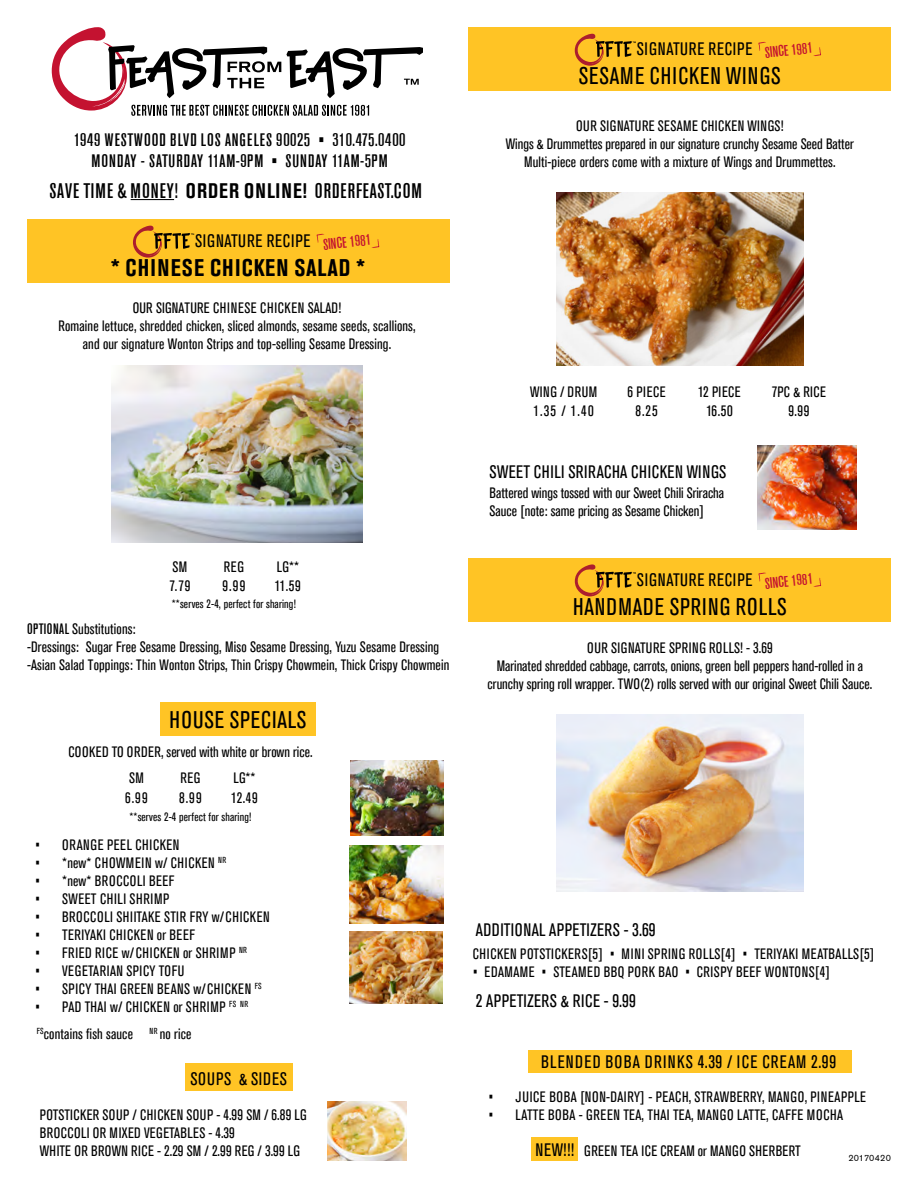
<style>
.page{position:relative;width:918px;height:1188px;background:#fff}
.page>*{position:absolute;margin:0;border:0;box-sizing:border-box;transform-origin:0 0}
.t1{font:condensed 24px "Akzidenz Grotesk Std";letter-spacing:.035em;color:#000}
.t2{font:700 condensed 24px "Akzidenz Grotesk Std";letter-spacing:.05em;color:#000}
.t3{font:500 condensed 21px "Akzidenz Grotesk Std";letter-spacing:.045em;color:#000}
.t4{font:condensed 18px "Akzidenz Grotesk Std";letter-spacing:.035em;color:#000}
.t5{font:500 condensed 18px/21px "Akzidenz Grotesk Std";letter-spacing:.045em;color:#000;text-align:center}
.t6{font:condensed 18px "Akzidenz Grotesk Std";letter-spacing:.06em;color:#000}
.t7{font:500 condensed 15.3px "Akzidenz Grotesk Std";color:#c41230}
.t8{font:condensed 15px/18px "Akzidenz Grotesk Std";letter-spacing:.01em;color:#000}
.t9{font:condensed 15px "Akzidenz Grotesk Std";letter-spacing:.03em;color:#000}
.t10{font:condensed 15px "Akzidenz Grotesk Std";letter-spacing:.04em;color:#000}
.t11{font:condensed 12px "Akzidenz Grotesk Std";letter-spacing:.01em;color:#000}
.t12{font:9px "Akzidenz Grotesk Std";letter-spacing:.025em;color:#000}
.s1{font-weight:700}
.s2{font-weight:500}
.s3{font-size:18px}
</style>
<div class="page">
<img style="left:350px;top:760px;width:94px;height:76px">
<img style="left:350px;top:845px;width:93px;height:78px">
<img style="left:349px;top:931px;width:94px;height:72px">
<img style="left:557px;top:715px;width:246px;height:176px">
<div style="left:185px;top:1064px;width:108px;height:27px;background:#ffc425"></div>
<img style="left:327px;top:1101px;width:80px;height:60px">
<img style="left:758px;top:446px;width:98px;height:84px">
<img style="left:556px;top:192px;width:247px;height:174px">
<img style="left:112px;top:366px;width:250px;height:177px">
<svg style="left:52px;top:27px;width:371px;height:89px"></svg>
<hr style="left:131px;top:199px;width:43px;height:1px;background:#000">
<div style="left:528px;top:1050px;width:324px;height:22px;background:#ffc425"></div>
<div style="left:531px;top:1137px;width:47px;height:24px;background:#ffc425"></div>
<div style="left:469px;top:27px;width:422px;height:64px;background:#ffc425"></div>
<svg style="left:575px;top:34px;width:61px;height:32px"></svg>
<svg style="left:758px;top:42px;width:8px;height:9px"></svg>
<svg style="left:813px;top:47px;width:8px;height:9px"></svg>
<div style="left:469px;top:558px;width:422px;height:63px;background:#ffc425"></div>
<svg style="left:575px;top:564px;width:61px;height:32px"></svg>
<svg style="left:758px;top:572px;width:8px;height:10px"></svg>
<svg style="left:813px;top:578px;width:8px;height:9px"></svg>
<div style="left:27px;top:219px;width:422px;height:64px;background:#ffc425"></div>
<svg style="left:133px;top:226px;width:61px;height:32px"></svg>
<svg style="left:317px;top:234px;width:8px;height:9px"></svg>
<svg style="left:371px;top:239px;width:8px;height:9px"></svg>
<div style="left:160px;top:702px;width:156px;height:33px;background:#ffc425"></div>
<p class="t5" style="left:74px;top:130px;width:333px">1949 WESTWOOD BLVD LOS ANGELES 90025 • 310.475.0400<br>MONDAY - SATURDAY 11AM-9PM • SUNDAY 11AM-5PM</p>
<h2 class="t3" style="left:50px;top:179px;width:273px">SAVE TIME &amp; MONEY! <span class="s1">oRDER ONLINE!</span> ORDER</h2>
<h2 class="t3" style="left:356px;top:179px;width:10px">FEAST</h2>
<h2 class="t3" style="left:391px;top:179px;width:22px">.COM</h2>
<p class="t4" style="left:165px;top:231px;width:7px">signature</p>
<p class="t4" style="left:267px;top:231px;width:46px">RECIPE</p>
<h1 class="t2" style="left:111px;top:254px;width:256px">* CHINESE CHICKEN SALAD *</h1>
<p class="t7" style="left:322px;top:236px;width:50px;rotate:-6deg">SINCE 1981</p>
<p class="t8" style="left:58px;top:299px;width:359px;text-align:center">OUR SIGNATURE CHINESE CHICKEN SALAD!<br>Romaine lettuce, shredded chicken, sliced almonds, sesame seeds, scallions, and our signature Wonton Strips and top-selling Sesame Dressing.</p>
<p class="t8" style="left:173px;top:558px;width:16px">SM</p>
<p class="t8" style="left:224px;top:558px;width:21px">REG</p>
<p class="t8" style="left:277px;top:558px;width:24px">LG**</p>
<p class="t8" style="left:169px;top:577px;width:23px">7.79</p>
<p class="t8" style="left:223px;top:577px;width:24px">9.99</p>
<p class="t8" style="left:275px;top:577px;width:27px">11.59</p>
<p class="t11" style="left:172px;top:597px;width:126px">**serves 2-4, perfect for sharing!</p>
<p class="t8" style="left:27px;top:620px;width:424px"><span class="s2">OPTIONAL</span> Substitutions:<br>-Dressings: Sugar Free Sesame Dressing, Miso Sesame Dressing, Yuzu Sesame Dressing -Asian Salad Toppings: Thin Wonton Strips, Thin Crispy Chowmein, Thick Crispy Chowmein</p>
<h1 class="t1" style="left:170px;top:706px;width:11px">housespecials</h1>
<p class="t8" style="left:68px;top:743px;width:246px">COOKED TO ORDER, served with white or brown rice.</p>
<p class="t8" style="left:129px;top:769px;width:16px">SM</p>
<p class="t8" style="left:181px;top:769px;width:21px">REG</p>
<p class="t8" style="left:233px;top:769px;width:24px">LG**</p>
<p class="t8" style="left:125px;top:789px;width:24px">6.99</p>
<p class="t8" style="left:179px;top:789px;width:24px">8.99</p>
<p class="t8" style="left:231px;top:789px;width:28px">12.49</p>
<p class="t11" style="left:129px;top:810px;width:123px">**serves 2-4 perfect for sharing!</p>
<p class="t9" style="left:35px;top:837px;width:146px">• ORANGE PEEL CHICKEN</p>
<p class="t9" style="left:35px;top:855px;width:193px">• *new* CHOWMEIN w/ CHICKEN <sup>NR</sup></p>
<p class="t9" style="left:35px;top:873px;width:141px">• *new* BROCCOLI BEEF</p>
<p class="t9" style="left:35px;top:891px;width:136px">• SWEET CHILI SHRIMP</p>
<p class="t9" style="left:35px;top:909px;width:236px">• BROCCOLI SHIITAKE STIR FRY w/CHICKEN</p>
<p class="t9" style="left:35px;top:927px;width:161px">• TERIYAKI CHICKEN or BEEF</p>
<p class="t9" style="left:35px;top:945px;width:213px">• FRIED RICE w/CHICKEN or SHRIMP <sup>NR</sup></p>
<p class="t9" style="left:35px;top:963px;width:151px">• VEGETARIAN SPICY TOFU</p>
<p class="t9" style="left:35px;top:981px;width:228px">• SPICY THAI GREEN BEANS w/CHICKEN <sup>FS</sup></p>
<p class="t9" style="left:35px;top:999px;width:215px">• PAD THAI w/ CHICKEN or SHRIMP <sup>FS</sup> <sup>NR</sup></p>
<p class="t8" style="left:37px;top:1025px;width:156px"><sup>FS</sup>contains fish sauce <sup>NR</sup> no rice</p>
<p class="t4" style="left:191px;top:1068px;width:65px">SOUPS &amp; sides</p>
<p class="t8" style="left:40px;top:1106px;width:268px">POTSTICKER SOUP / CHICKEN SOUP - 4.99 SM / 6.89 LG<br>BROCCOLI OR MIXED VEGETABLES - 4.39<br>WHITE OR BROWN RICE - 2.29 SM / 2.99 REG / 3.99 LG</p>
<p class="t4" style="left:607px;top:39px;width:7px">signature</p>
<p class="t4" style="left:709px;top:39px;width:46px">RECIPE</p>
<h1 class="t1" style="left:579px;top:62px;width:203px">SESAME CHICKEN WINGS</h1>
<p class="t7" style="left:764px;top:44px;width:50px;rotate:-6deg">SINCE 1981</p>
<p class="t8" style="left:506px;top:117px;width:349px;text-align:center">OUR SIGNATURE SESAME CHICKEN WINGS!<br>Wings &amp; Drummettes prepared in our signature crunchy Sesame Seed Batter<br>Multi-piece orders come with a mixture of Wings and Drummettes.</p>
<p class="t10" style="left:530px;top:383px;width:69px">WING / DRUM</p>
<p class="t8" style="left:627px;top:383px;width:40px">6 PIECE</p>
<p class="t8" style="left:698px;top:383px;width:44px">12 PIECE</p>
<p class="t8" style="left:772px;top:383px;width:56px">7PC &amp; RICE</p>
<p class="t8" style="left:534px;top:402px;width:62px">1.35 / 1.40</p>
<p class="t8" style="left:635px;top:402px;width:24px">8.25</p>
<p class="t8" style="left:706px;top:402px;width:28px">16.50</p>
<p class="t8" style="left:788px;top:402px;width:23px">9.99</p>
<p class="t4" style="left:490px;top:462px;width:238px">SWEET CHILI SRIRACHA CHICKEN WINGS</p>
<p class="t8" style="left:490px;top:484px;width:236px">Battered wings tossed with our Sweet Chili Sriracha<br>Sauce [note: same pricing as Sesame Chicken]</p>
<p class="t4" style="left:607px;top:570px;width:7px">signature</p>
<p class="t4" style="left:709px;top:570px;width:46px">RECIPE</p>
<h1 class="t1" style="left:573px;top:593px;width:12px">handmadespringrolls</h1>
<p class="t7" style="left:764px;top:575px;width:50px;rotate:-6deg">SINCE 1981</p>
<p class="t8" style="left:488px;top:639px;width:386px;text-align:center">OUR SIGNATURE SPRING ROLLS! - 3.69<br>Marinated shredded cabbage, carrots, onions, green bell peppers hand-rolled in a crunchy spring roll wrapper. TWO(2) rolls served with our original Sweet Chili Sauce.</p>
<p class="t4" style="left:476px;top:920px;width:181px">ADDITIONAL APPETIZERS - 3.69</p>
<p class="t9" style="left:473px;top:945px;width:403px">CHICKEN POTSTICKERS[5] • MINI SPRING ROLLS[4] • TERIYAKI MEATBALLS[5]</p>
<p class="t9" style="left:473px;top:963px;width:359px">• EDAMAME • STEAMED BBQ PORK BAO • CRISPY BEEF WONTONS[4]</p>
<p class="t4" style="left:476px;top:991px;width:162px">2 APPETIZERS &amp; RICE - 9.99</p>
<p class="t4" style="left:541px;top:1051px;width:9px">blended</p>
<p class="t6" style="left:606px;top:1051px;width:232px">BOBA DRINKS 4.39 / ICE CREAM 2.99</p>
<p class="t9" style="left:489px;top:1089px;width:379px">• JUICE BOBA [NON-DAIRY] - PEACH, STRAWBERRY, MANGO, PINEAPPLE</p>
<p class="t9" style="left:489px;top:1107px;width:356px">• LATTE BOBA - GREEN TEA, THAI TEA, MANGO LATTE, CAFFE MOCHA</p>
<p class="t8" style="left:536px;top:1142px;width:267px"><span class="s3">NEW!!!</span> GREEN TEA ICE CREAM or MANGO SHERBERT</p>
<p class="t12" style="left:848px;top:1152px;width:44px">20170420</p>
</div>
